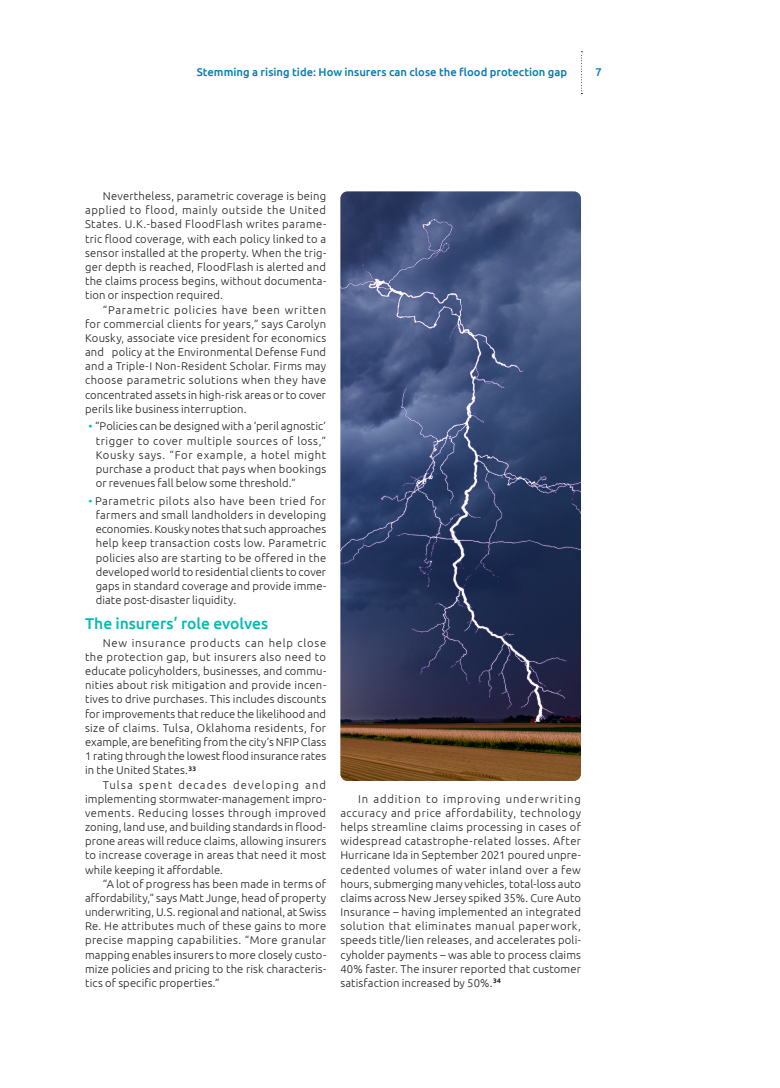
<style>
.page{position:relative;width:780px;height:1088px;background:#fff}
.page>*{position:absolute;margin:0;border:0;box-sizing:border-box;transform-origin:0 0}
.t1{font:500 15.62px "Ubuntu";letter-spacing:-.005em;color:#03b9b2}
.t2{font:300 11.25px/14.1px "Ubuntu";letter-spacing:.01em;color:#231f20;text-align:justify}
.t3{font:500 11.25px "Ubuntu";color:#007cb6}
.s1{font-weight:400;color:#00b9e7}
</style>
<div class="page">
<img style="left:340px;top:191px;width:241px;height:590px">
<svg style="left:581px;top:51px;width:1px;height:43px"></svg>
<p class="t3" style="left:197px;top:65px;width:372px">Stemming a rising tide: How insurers can close the flood protection gap</p>
<p class="t3" style="left:595px;top:65px;width:8px">7</p>
<p class="t2" style="left:85px;top:189px;width:242px;text-indent:18px">Nevertheless, parametric coverage is being applied to flood, mainly outside the United States. U.K.-based FloodFlash writes parame&shy;tric flood coverage, with each policy linked to a sensor installed at the property. When the trig&shy;ger depth is reached, FloodFlash is alerted and the claims process begins, without documenta&shy;tion or inspection required.</p>
<p class="t2" style="left:85px;top:302px;width:242px;text-indent:18px">“Parametric policies have been written for commercial clients for years,” says Carolyn Kousky, associate vice president for economics and policy at the Environmental Defense Fund and a Triple-I Non-Resident Scholar. Firms may choose parametric solutions when they have concentrated assets in high-risk areas or to cover perils like business interruption.</p>
<p class="t2" style="left:96px;top:419px;width:232px;text-indent:-7px"><span class="s1">•</span> “Policies can be designed with a ‘peril agnostic’ trigger to cover multiple sources of loss,” Kousky says. “For example, a hotel might purchase a product that pays when bookings or revenues fall below some threshold.”</p>
<p class="t2" style="left:96px;top:493px;width:232px;text-indent:-7px"><span class="s1">•</span> Parametric pilots also have been tried for farmers and small landholders in developing economies. Kousky notes that such approaches help keep transaction costs low. Parametric policies also are starting to be offered in the developed world to residential clients to cover gaps in standard coverage and provide imme&shy;diate post-disaster liquidity.</p>
<h1 class="t1" style="left:85px;top:613px;width:185px">The insurers’ role evolves</h1>
<p class="t2" style="left:85px;top:635px;width:242px;text-indent:18px">New insurance products can help close the protection gap, but insurers also need to educate policyholders, businesses, and commu&shy;nities about risk mitigation and provide incen&shy;tives to drive purchases. This includes discounts for improvements that reduce the likelihood and size of claims. Tulsa, Oklahoma residents, for example, are benefiting from the city’s NFIP Class 1 rating through the lowest flood insurance rates in the United States.<sup>33</sup></p>
<p class="t2" style="left:85px;top:777px;width:242px;text-indent:18px">Tulsa spent decades developing and implementing stormwater-management impro&shy;vements. Reducing losses through improved zoning, land use, and building standards in flood&shy;prone areas will reduce claims, allowing insurers to increase coverage in areas that need it most while keeping it affordable.</p>
<p class="t2" style="left:85px;top:876px;width:242px;text-indent:18px">“A lot of progress has been made in terms of affordability,” says Matt Junge, head of property underwriting, U.S. regional and national, at Swiss Re. He attributes much of these gains to more precise mapping capabilities. “More granular mapping enables insurers to more closely custo&shy;mize policies and pricing to the risk characteris&shy;tics of specific properties.”</p>
<p class="t2" style="left:340px;top:791px;width:242px;text-indent:18px">In addition to improving underwriting accuracy and price affordability, technology helps streamline claims processing in cases of widespread catastrophe-related losses. After Hurricane Ida in September 2021 poured unpre&shy;cedented volumes of water inland over a few hours, submerging many vehicles, total-loss auto claims across New Jersey spiked 35%. Cure Auto Insurance – having implemented an integrated solution that eliminates manual paperwork, speeds title/lien releases, and accelerates poli&shy;cyholder payments – was able to process claims 40% faster. The insurer reported that customer satisfaction increased by 50%.<sup>34</sup></p>
</div>
